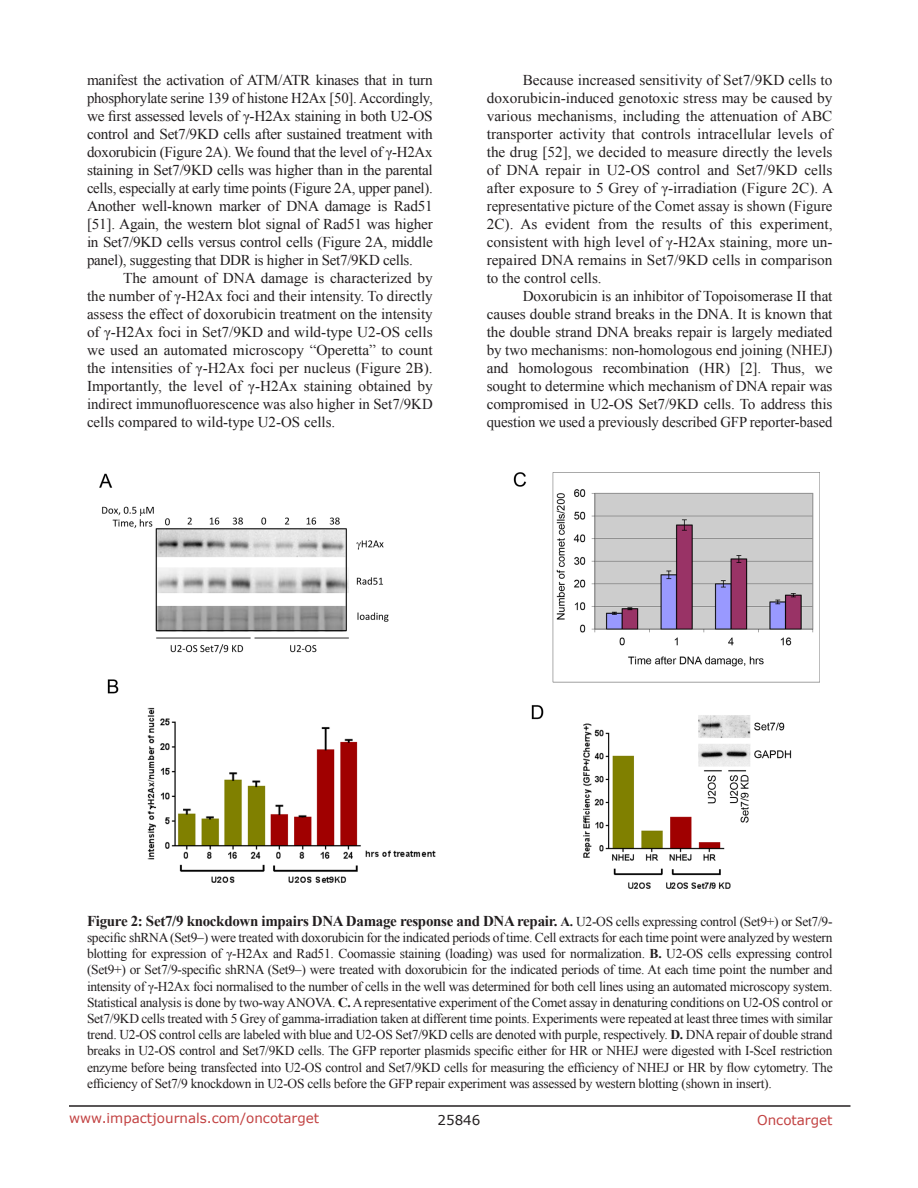
<style>
.page{position:relative;width:918px;height:1188px;background:#fff}
.page>*{position:absolute;margin:0;border:0;box-sizing:border-box;transform-origin:0 0}
.BodyText{font:15px/18px "Times New Roman";letter-spacing:-.005em;color:#231f20;text-align:justify}
.FigureText{font:700 15px "Times New Roman";letter-spacing:-.02em;color:#231f20}
.FigureText-2{font:13.5px/16.2px "Times New Roman";letter-spacing:-.02em;color:#231f20;text-align:justify}
.t1{font:13.5px "Verdana";color:#c24141}
.t2{font:13.5px "Verdana";color:#231f20}
.s1{font-size:13.5px}
.s2{font-weight:400;font-size:13.5px}
.s3{font-weight:700}
</style>
<div class="page">
<hr style="left:69px;top:1105px;width:781px;height:2px;background:#231f20">
<img style="left:100px;top:472px;width:720px;height:416px">
<p class="BodyText" style="left:87px;top:71px;width:347px">manifest the activation of ATM/ATR kinases that in turn phosphorylate serine 139 of histone H2Ax [50]. Accordingly, we first assessed levels of γ-H2Ax staining in both U2-OS control and Set7/9KD cells after sustained treatment with doxorubicin (Figure 2A). We found that the level of γ-H2Ax staining in Set7/9KD cells was higher than in the parental cells, especially at early time points (Figure 2A, upper panel).<br>Another well-known marker of DNA damage is Rad51 [51]. Again, the western blot signal of Rad51 was higher in Set7/9KD cells versus control cells (Figure 2A, middle panel), suggesting that DDR is higher in Set7/9KD cells.</p>
<p class="BodyText" style="left:87px;top:269px;width:347px;text-indent:36px">The amount of DNA damage is characterized by the number of γ-H2Ax foci and their intensity. To directly assess the effect of doxorubicin treatment on the intensity of γ-H2Ax foci in Set7/9KD and wild-type U2-OS cells we used an automated microscopy “Operetta” to count the intensities of γ-H2Ax foci per nucleus (Figure 2B).<br>Importantly, the level of γ-H2Ax staining obtained by indirect immunofluorescence was also higher in Set7/9KD cells compared to wild-type U2-OS cells.</p>
<p class="BodyText" style="left:487px;top:71px;width:348px;text-indent:36px">Because increased sensitivity of Set7/9KD cells to doxorubicin-induced genotoxic stress may be caused by various mechanisms, including the attenuation of ABC transporter activity that controls intracellular levels of the drug [52], we decided to measure directly the levels of DNA repair in U2-OS control and Set7/9KD cells after exposure to 5 Grey of γ-irradiation (Figure 2C). A representative picture of the Comet assay is shown (Figure 2C). As evident from the results of this experiment, consistent with high level of γ-H2Ax staining, more un&shy;repaired DNA remains in Set7/9KD cells in comparison to the control cells.</p>
<p class="BodyText" style="left:487px;top:287px;width:347px;text-indent:36px">Doxorubicin is an inhibitor of Topoisomerase II that causes double strand breaks in the DNA. It is known that the double strand DNA breaks repair is largely mediated by two mechanisms: non-homologous end joining (NHEJ) and homologous recombination (HR) [2]. Thus, we sought to determine which mechanism of DNA repair was compromised in U2-OS Set7/9KD cells. To address this question we used a previously described GFP reporter-based</p>
<p class="FigureText" style="left:87px;top:910px;width:747px">Figure 2: Set7/9 knockdown impairs DNA Damage response and DNA repair. <span class="s1">A.</span> <span class="s2">U2-OS cells expressing control (Set9+) or Set7/9-</span></p>
<p class="FigureText-2" style="left:87px;top:929px;width:747px">specific shRNA (Set9–) were treated with doxorubicin for the indicated periods of time. Cell extracts for each time point were analyzed by western blotting for expression of γ-H2Ax and Rad51. Coomassie staining (loading) was used for normalization. <span class="s3">B.</span> U2-OS cells expressing control (Set9+) or Set7/9-specific shRNA (Set9–) were treated with doxorubicin for the indicated periods of time. At each time point the number and intensity of γ-H2Ax foci normalised to the number of cells in the well was determined for both cell lines using an automated microscopy system.<br>Statistical analysis is done by two-way ANOVA. <span class="s3">C.</span> A representative experiment of the Comet assay in denaturing conditions on U2-OS control or Set7/9KD cells treated with 5 Grey of gamma-irradiation taken at different time points. Experiments were repeated at least three times with similar trend. U2-OS control cells are labeled with blue and U2-OS Set7/9KD cells are denoted with purple, respectively. <span class="s3">D.</span> DNA repair of double strand breaks in U2-OS control and Set7/9KD cells. The GFP reporter plasmids specific either for HR or NHEJ were digested with I-SceI restriction enzyme before being transfected into U2-OS control and Set7/9KD cells for measuring the efficiency of NHEJ or HR by flow cytometry. The efficiency of Set7/9 knockdown in U2-OS cells before the GFP repair experiment was assessed by western blotting (shown in insert).</p>
<p class="t1" style="left:69px;top:1109px;width:252px">www.impactjournals.com/oncotarget</p>
<p class="t2" style="left:438px;top:1111px;width:44px">25846</p>
<p class="t1" style="left:757px;top:1111px;width:77px">Oncotarget</p>
</div>
